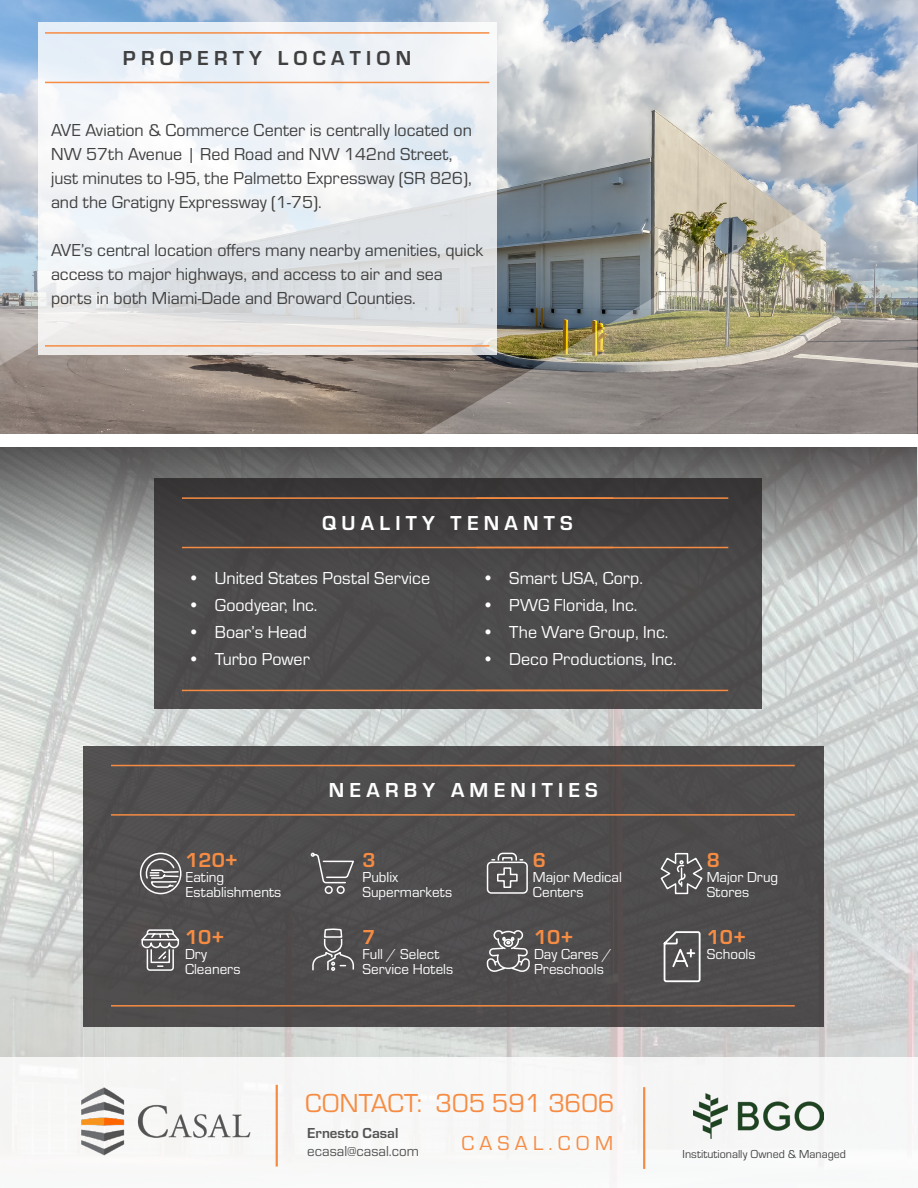
<style>
.page{position:relative;width:918px;height:1188px;background:#fff}
.page>*{position:absolute;margin:0;border:0;box-sizing:border-box;transform-origin:0 0}
.t1{font:27px "Eurostile";color:#f68c43}
.t2{font:700 21px "Eurostile";color:#fff}
.t3{font:700 21px "Eurostile";color:#f68c43}
.t4{font:700 21px "Eurostile";color:#404040}
.t5{font:21px "Eurostile";color:#f68c43}
.t6{font:18px/24px "Eurostile";color:#404040}
.t7{font:18px "Eurostile";color:#fff}
.t8{font:15px/15px "Eurostile";color:#fff}
.t9{font:15px "Eurostile";color:#545454}
.t10{font:700 15px "Eurostile";color:#545454}
.t11{font:12px "Eurostile";color:#454545}
</style>
<div class="page">
<img style="left:0;top:448px;width:918px;height:610px">
<div style="left:83px;top:746px;width:741px;height:281px;background:#4e4c4d"></div>
<hr style="left:111px;top:765px;width:684px;height:1px;background:#f68c43">
<hr style="left:111px;top:814px;width:684px;height:2px;background:#f68c43">
<hr style="left:111px;top:1005px;width:684px;height:2px;background:#f68c43">
<svg style="left:486px;top:852px;width:42px;height:42px"></svg>
<svg style="left:660px;top:852px;width:43px;height:43px"></svg>
<svg style="left:139px;top:929px;width:41px;height:42px"></svg>
<svg style="left:663px;top:931px;width:38px;height:52px"></svg>
<svg style="left:486px;top:930px;width:44px;height:42px"></svg>
<svg style="left:139px;top:852px;width:43px;height:43px"></svg>
<svg style="left:0;top:448px;width:917px;height:140px;background:#878887"></svg>
<svg style="left:311px;top:853px;width:43px;height:118px"></svg>
<div style="left:154px;top:479px;width:608px;height:230px;background:linear-gradient(to bottom,#3c3b3c,#565353)"></div>
<hr style="left:182px;top:497px;width:431px;height:2px;background:#f68c43">
<hr style="left:182px;top:547px;width:431px;height:1px;background:#f68c43">
<hr style="left:182px;top:690px;width:431px;height:1px;background:#f68c43">
<hr style="left:476px;top:497px;width:252px;height:2px;background:#f68c43">
<hr style="left:476px;top:547px;width:252px;height:1px;background:#f68c43">
<hr style="left:476px;top:690px;width:252px;height:1px;background:#f68c43">
<img style="left:0;top:0;width:917px;height:434px">
<div style="left:0;top:1058px;width:918px;height:130px;background:#f7f7f7"></div>
<svg style="left:0;top:0;width:622px;height:366px;background:#b5c1ce"></svg>
<svg style="left:38px;top:23px;width:459px;height:332px;fill:#edf0f6"></svg>
<hr style="left:45px;top:32px;width:444px;height:2px;background:#f68c43">
<hr style="left:45px;top:82px;width:444px;height:1px;background:#f68c43">
<hr style="left:45px;top:345px;width:444px;height:2px;background:#f68c43">
<img style="left:422px;top:143px;width:495px;height:291px">
<hr style="left:276px;top:1085px;width:2px;height:82px;background:#f68c43">
<hr style="left:643px;top:1087px;width:2px;height:82px;background:#f68c43">
<img style="left:81px;top:1087px;width:170px;height:69px">
<img style="left:693px;top:1093px;width:131px;height:46px">
<p class="t4" style="left:123px;top:43px;width:290px">P R O P E R T Y L O C A T I O N</p>
<p class="t6" style="left:51px;top:117px;width:422px">AVE Aviation &amp; Commerce Center is centrally located on NW 57th Avenue | Red Road and NW 142nd Street, just minutes to I-95, the Palmetto Expressway (SR 826), and the Gratigny Expressway (1-75).</p>
<p class="t6" style="left:51px;top:237px;width:434px">AVE’s central location offers many nearby amenities, quick access to major highways, and access to air and sea ports in both Miami-Dade and Broward Counties.</p>
<p class="t2" style="left:322px;top:508px;width:252px">Q U A L I T Y T E N A N T S</p>
<p class="t7" style="left:188px;top:566px;width:244px">• United States Postal Service</p>
<p class="t7" style="left:188px;top:593px;width:131px">• Goodyear, Inc.</p>
<p class="t7" style="left:188px;top:620px;width:121px">• Boar’s Head</p>
<p class="t7" style="left:188px;top:647px;width:123px">• Turbo Power</p>
<p class="t7" style="left:482px;top:566px;width:162px">• Smart USA, Corp.</p>
<p class="t7" style="left:482px;top:593px;width:157px">• PWG Florida, Inc.</p>
<p class="t7" style="left:482px;top:620px;width:188px">• The Ware Group, Inc.</p>
<p class="t7" style="left:482px;top:647px;width:196px">• Deco Productions, Inc.</p>
<p class="t3" style="left:185px;top:845px;width:54px">120+</p>
<p class="t8" style="left:185px;top:868px;width:40px">Eating</p>
<p class="t8" style="left:185px;top:883px;width:97px">Establishments</p>
<p class="t3" style="left:185px;top:922px;width:41px">10+</p>
<p class="t8" style="left:185px;top:946px;width:24px">Dry</p>
<p class="t8" style="left:185px;top:961px;width:57px">Cleaners</p>
<p class="t2" style="left:329px;top:775px;width:270px">N E A R B Y A M E N I T I E S</p>
<p class="t3" style="left:363px;top:845px;width:15px">3</p>
<p class="t8" style="left:363px;top:869px;width:37px">Publix</p>
<p class="t8" style="left:363px;top:884px;width:91px">Supermarkets</p>
<p class="t3" style="left:363px;top:922px;width:15px">7</p>
<p class="t8" style="left:363px;top:946px;width:92px">Full / Select<br>Service Hotels</p>
<p class="t3" style="left:533px;top:845px;width:15px">6</p>
<p class="t8" style="left:533px;top:868px;width:90px">Major Medical</p>
<p class="t8" style="left:533px;top:883px;width:52px">Centers</p>
<p class="t3" style="left:534px;top:922px;width:41px">10+</p>
<p class="t8" style="left:534px;top:946px;width:79px">Day Cares /</p>
<p class="t8" style="left:534px;top:961px;width:71px">Preschools</p>
<p class="t3" style="left:707px;top:845px;width:15px">8</p>
<p class="t8" style="left:707px;top:869px;width:73px">Major Drug</p>
<p class="t8" style="left:707px;top:884px;width:44px">Stores</p>
<p class="t3" style="left:707px;top:922px;width:41px">10+</p>
<p class="t8" style="left:707px;top:946px;width:50px">Schools</p>
<p class="t1" style="left:305px;top:1085px;width:311px">CONTACT: 305 591 3606</p>
<p class="t5" style="left:462px;top:1129px;width:153px">C A S A L . C O M</p>
<p class="t10" style="left:307px;top:1122px;width:93px">Ernesto Casal</p>
<p class="t9" style="left:307px;top:1141px;width:113px">ecasal@casal.com</p>
<p class="t11" style="left:683px;top:1146px;width:165px">Institutionally Owned &amp; Managed</p>
</div>
